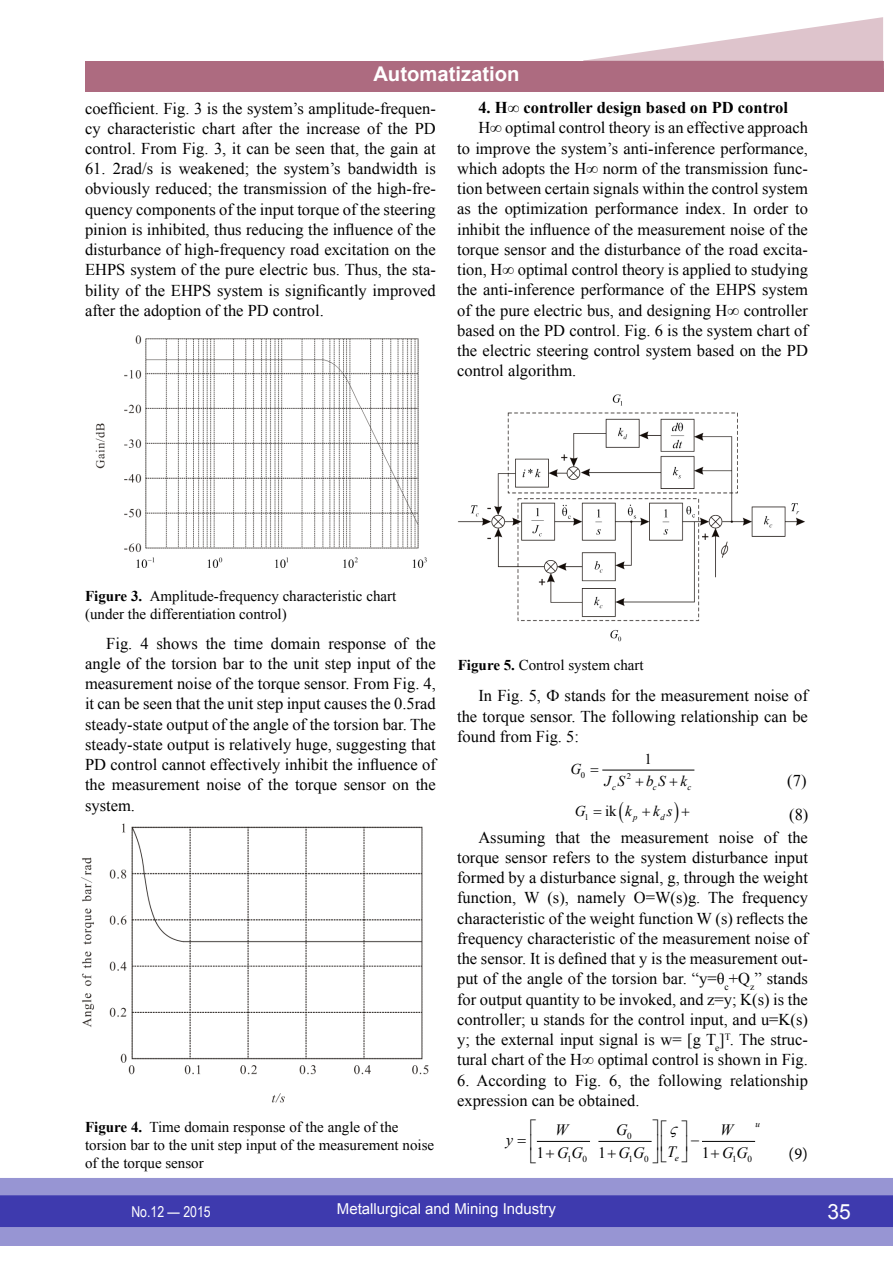
<style>
.page{position:relative;width:893px;height:1263px;background:#fff}
.page>*{position:absolute;margin:0;border:0;box-sizing:border-box;transform-origin:0 0}
.t1{font:21px "Arial";color:#fff}
.t2{font:700 20.25px "Arial";color:#fff}
.t3{font:16.5px/20.2px "Times New Roman";color:#000;text-align:justify}
.t4{font:700 16.5px "Times New Roman";color:#000}
.t5{font:16.5px "Minion Pro";color:#000}
.t6{font:italic 15.75px "Times New Roman";color:#000}
.t7{font:15.75px "Times New Roman";color:#000}
.t8{font:15px/18px "Times New Roman";color:#000}
.t9{font:15px "Arial";color:#fff}
.t10{font:15px "Arial Narrow";color:#fff}
.t11{font:italic 15px "Times New Roman";color:#000}
.t12{font:9.15px "Times New Roman";color:#000}
.t13{font:italic 9.15px "Times New Roman";color:#000}
.t14{font:italic 8.7px "Times New Roman";color:#000}
.t15{font:8.7px "Times New Roman";color:#000}
.s1{font-weight:700}
.s2{font-style:italic}
</style>
<div class="page">
<div style="left:0;top:1178px;width:893px;height:68px;background:#9795d3"></div>
<div style="left:0;top:1195px;width:893px;height:32px;background:#3e3aae;border:2px solid #3e3aae"></div>
<div style="left:85px;top:61px;width:798px;height:30px;background:#ad6b80"></div>
<svg style="left:583px;top:17px;width:300px;height:44px"></svg>
<img style="left:95px;top:335px;width:332px;height:233px">
<img style="left:81px;top:823px;width:348px;height:280px">
<img style="left:458px;top:394px;width:347px;height:248px">
<hr style="left:603px;top:770px;width:91px;height:1px;background:#000">
<hr style="left:537px;top:1141px;width:52px;height:1px;background:#000">
<hr style="left:599px;top:1141px;width:52px;height:1px;background:#000">
<hr style="left:702px;top:1141px;width:53px;height:1px;background:#000">
<p class="t2" style="left:373px;top:60px;width:148px">Automatization</p>
<p class="t3" style="left:85px;top:98px;width:352px">coefficient. Fig. 3 is the system’s amplitude-frequen&shy;cy characteristic chart after the increase of the PD control. From Fig. 3, it can be seen that, the gain at</p>
<p class="t3" style="left:85px;top:158px;width:352px">61. 2rad/s is weakened; the system’s bandwidth is obviously reduced; the transmission of the high-fre&shy;quency components of the input torque of the steering pinion is inhibited, thus reducing the influence of the disturbance of high-frequency road excitation on the EHPS system of the pure electric bus. Thus, the sta&shy;bility of the EHPS system is significantly improved after the adoption of the PD control.</p>
<p class="t4" style="left:478px;top:96px;width:311px">4. H∞ controller design based on PD control</p>
<p class="t3" style="left:457px;top:118px;width:354px;text-indent:21px">H∞ optimal control theory is an effective approach to improve the system’s anti-inference performance, which adopts the H∞ norm of the transmission func&shy;tion between certain signals within the control system as the optimization performance index. In order to inhibit the influence of the measurement noise of the torque sensor and the disturbance of the road excita&shy;tion, H∞ optimal control theory is applied to studying the anti-inference performance of the EHPS system of the pure electric bus, and designing H∞ controller based on the PD control. Fig. 6 is the system chart of the electric steering control system based on the PD control algorithm.</p>
<p class="t8" style="left:85px;top:587px;width:313px"><span class="s1">Figure 3.</span> Amplitude-frequency characteristic chart (under the differentiation control)</p>
<p class="t3" style="left:85px;top:633px;width:354px;text-indent:21px">Fig. 4 shows the time domain response of the angle of the torsion bar to the unit step input of the measurement noise of the torque sensor. From Fig. 4, it can be seen that the unit step input causes the 0.5rad steady-state output of the angle of the torsion bar. The steady-state output is relatively huge, suggesting that PD control cannot effectively inhibit the influence of the measurement noise of the torque sensor on the system.</p>
<p class="t8" style="left:85px;top:1118px;width:351px"><span class="s1">Figure 4.</span> Time domain response of the angle of the torsion bar to the unit step input of the measurement noise of the torque sensor</p>
<p class="t8" style="left:458px;top:655px;width:187px"><span class="s1">Figure 5.</span> Control system chart</p>
<p class="t3" style="left:457px;top:685px;width:354px;text-indent:21px">In Fig. 5, Ф stands for the measurement noise of the torque sensor. The following relationship can be found from Fig. 5:</p>
<p class="t15" style="left:581px;top:769px;width:6px">0</p>
<p class="t15" style="left:627px;top:770px;width:6px">2</p>
<p class="t8" style="left:645px;top:750px;width:9px">1</p>
<p class="t11" style="left:570px;top:758px;width:12px">G</p>
<p class="t3" style="left:787px;top:764px;width:23px;line-height:33.6px">(7) (8)</p>
<p class="t11" style="left:604px;top:770px;width:22px">J S</p>
<p class="t11" style="left:646px;top:770px;width:43px">bS k</p>
<p class="t8" style="left:575px;top:802px;width:64px"><span class="s2">G</span><sub>1</sub> ik <sub>p</sub></p>
<p class="t14" style="left:612px;top:781px;width:5px">c</p>
<p class="t14" style="left:653px;top:781px;width:5px">c</p>
<p class="t14" style="left:687px;top:781px;width:5px">c</p>
<p class="t11" style="left:625px;top:801px;width:8px">k</p>
<p class="t11" style="left:653px;top:801px;width:21px">k s</p>
<p class="t14" style="left:660px;top:811px;width:6px">d</p>
<p class="t3" style="left:457px;top:827px;width:354px;text-indent:21px">Assuming that the measurement noise of the torque sensor refers to the system disturbance input formed by a disturbance signal, g, through the weight function, W (s), namely O=W(s)g. The frequency characteristic of the weight function W (s) reflects the frequency characteristic of the measurement noise of the sensor. It is defined that y is the measurement out&shy;put of the angle of the torsion bar. “y=θ<sub>c</sub>+Q<sub>z</sub>” stands for output quantity to be invoked, and z=y; K(s) is the controller; u stands for the control input, and u=K(s) y; the external input signal is w= [g T<sub>e</sub>]<sup>T</sup>. The struc&shy;tural chart of the H∞ optimal control is shown in Fig.</p>
<p class="t3" style="left:457px;top:1070px;width:352px">6. According to Fig. 6, the following relationship expression can be obtained.</p>
<p class="t12" style="left:627px;top:1130px;width:6px">0</p>
<p class="t12" style="left:567px;top:1152px;width:21px">1 0</p>
<p class="t12" style="left:629px;top:1152px;width:21px">1 0</p>
<p class="t12" style="left:732px;top:1152px;width:21px">1 0</p>
<p class="t13" style="left:755px;top:1118px;width:6px">u</p>
<p class="t6" style="left:616px;top:1119px;width:13px">G</p>
<p class="t6" style="left:555px;top:1119px;width:15px">W</p>
<p class="t6" style="left:720px;top:1119px;width:15px">W</p>
<p class="t6" style="left:506px;top:1129px;width:8px">y</p>
<p class="t6" style="left:667px;top:1141px;width:10px">T</p>
<p class="t7" style="left:537px;top:1142px;width:9px">1</p>
<p class="t7" style="left:598px;top:1142px;width:9px">1</p>
<p class="t7" style="left:702px;top:1142px;width:9px">1</p>
<p class="t6" style="left:557px;top:1141px;width:27px">GG</p>
<p class="t6" style="left:619px;top:1141px;width:27px">GG</p>
<p class="t6" style="left:722px;top:1141px;width:27px">GG</p>
<p class="t5" style="left:789px;top:1143px;width:21px">(9)</p>
<p class="t13" style="left:675px;top:1152px;width:6px">e</p>
<p class="t10" style="left:131px;top:1200px;width:81px">No.12 — 2015</p>
<p class="t9" style="left:337px;top:1199px;width:221px">Metallurgical and Mining Industry</p>
<p class="t1" style="left:827px;top:1197px;width:25px">35</p>
</div>
